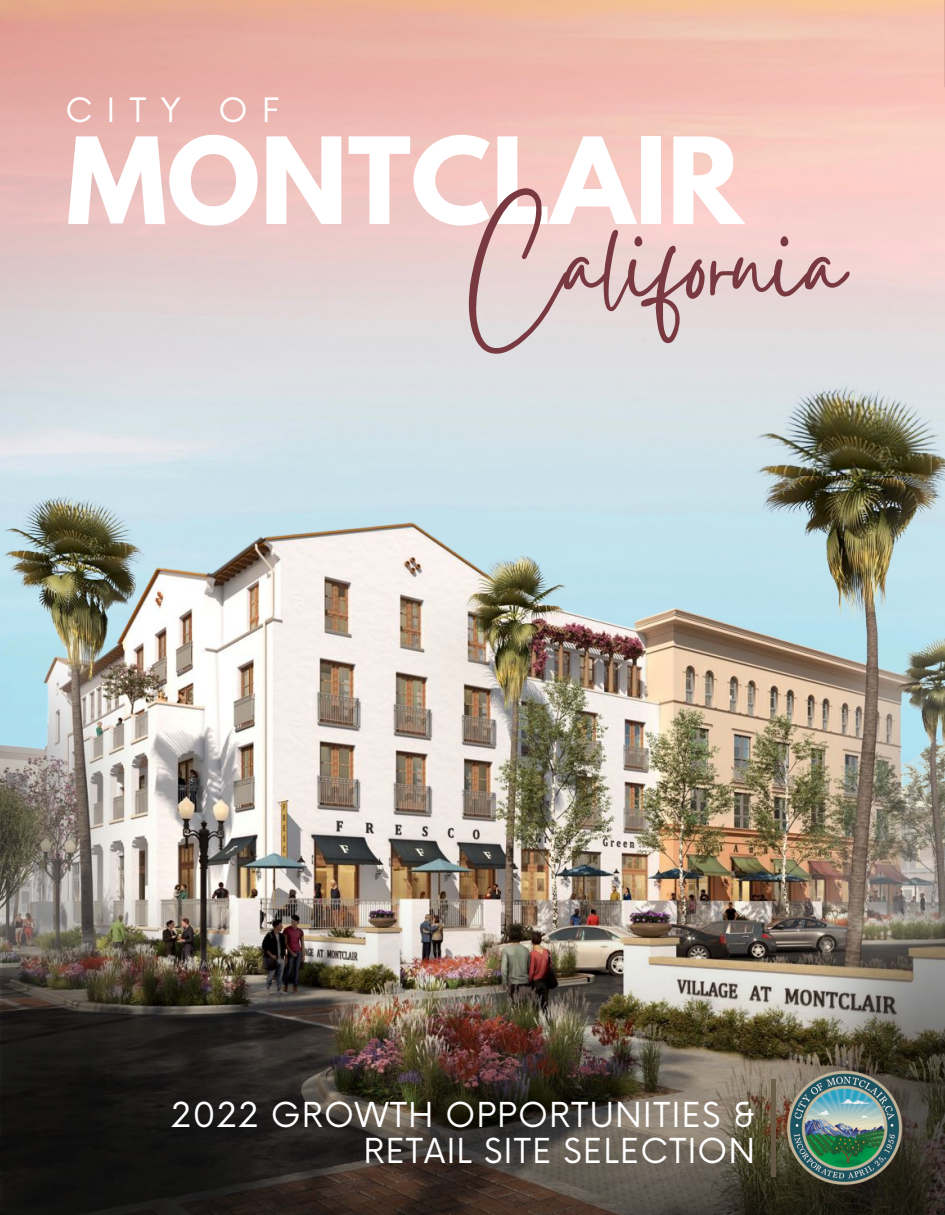
<style>
.page{position:relative;width:945px;height:1215px;background:#fff}
.page>*{position:absolute;margin:0;border:0;box-sizing:border-box;transform-origin:0 0}
.t1{font:137.1px "Gistesy";color:#783940}
.t2{font:700 106.2px "League Spartan";color:#fff}
.t3{font:33.45px/36.6px "Now";letter-spacing:.03em;color:#fff;text-align:right}
.t4{font:32.7px "Now";letter-spacing:.43em;color:#fff}
</style>
<div class="page">
<img style="left:0;top:497px;width:945px;height:718px">
<img style="left:2px;top:889px;width:943px;height:326px">
<img style="left:785px;top:1068px;width:120px;height:120px">
<svg style="left:0;top:0;width:945px;height:497px;background:#e2c9c6"></svg>
<p class="t4" style="left:66px;top:92px;width:215px">CITY OF</p>
<p class="t2" style="left:66px;top:128px;width:678px">MONTCLAIR</p>
<p class="t1" style="left:470px;top:168px;width:376px">California</p>
<p class="t3" style="left:171px;top:1098px;width:586px">2022 GROWTH OPPORTUNITIES &amp;<br>RETAIL SITE SELECTION</p>
</div>
